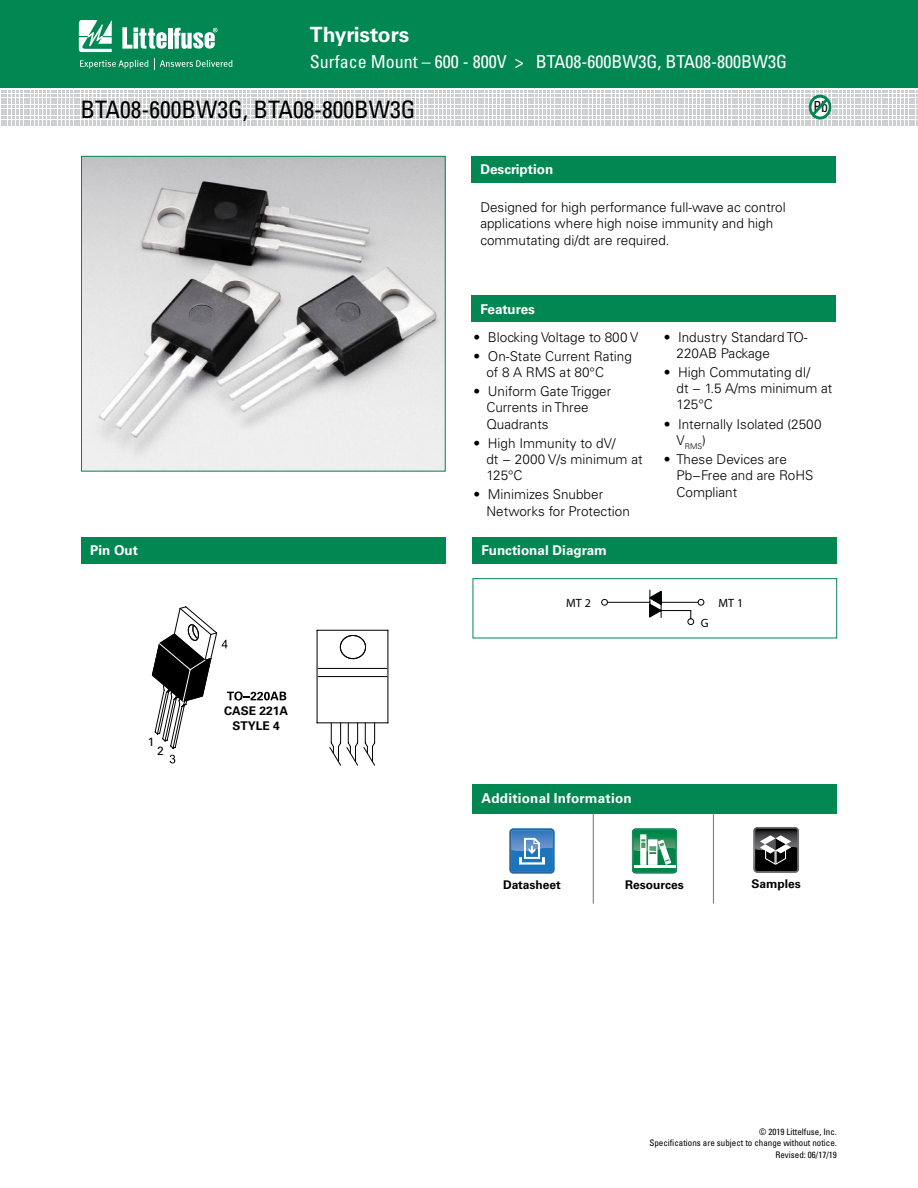
<style>
.page{position:relative;width:918px;height:1188px;background:#fff}
.page>*{position:absolute;margin:0;border:0;box-sizing:border-box;transform-origin:0 0}
.t1{font:condensed 24px "Univers LT Std";color:#000}
.t2{font:700 21px "Univers LT Std";color:#fff}
.t3{font:condensed 18px "Univers LT Std";color:#fff}
.t4{font:condensed 15.3px "Univers LT Std";color:#000;scale:.91 1}
.t5{font:300 13.5px/16.2px "Univers LT Std";color:#000}
.t6{font:700 13.5px "Univers LT Std";color:#fff}
.t7{font:700 12px/14.9px "Univers LT Std";color:#000;text-align:center}
.t8{font:12px "Myriad Pro";color:#000}
.t9{font:12px "Univers LT Std";color:#000}
.t10{font:condensed 9px/10.8px "Univers LT Std";color:#000;text-align:right}
.t11{font:300 7.8px "Univers LT Std";color:#000}
</style>
<div class="page">
<div style="left:0;top:0;width:918px;height:88px;background:#008752"></div>
<svg style="left:79px;top:20px;width:33px;height:32px"></svg>
<hr style="left:168px;top:28px;width:4px;height:21px;background:#fff">
<svg style="left:174px;top:28px;width:44px;height:21px"></svg>
<svg style="left:122px;top:27px;width:45px;height:22px"></svg>
<svg style="left:80px;top:60px;width:68px;height:9px"></svg>
<svg style="left:154px;top:58px;width:78px;height:11px"></svg>
<div style="left:471px;top:295px;width:365px;height:27px;background:#008752"></div>
<div style="left:471px;top:156px;width:365px;height:27px;background:#008752"></div>
<svg style="left:1px;top:91px;width:917px;height:35px"></svg>
<div style="left:473px;top:784px;width:364px;height:29px;background:#008752"></div>
<hr style="left:713px;top:814px;width:1px;height:90px;background:#808285">
<hr style="left:593px;top:814px;width:1px;height:90px;background:#808285">
<svg style="left:753px;top:827px;width:46px;height:46px;background:#4b4b4c"></svg>
<svg style="left:632px;top:828px;width:45px;height:46px"></svg>
<hr style="left:634px;top:865px;width:41px;height:2px;background:#fff">
<svg style="left:509px;top:828px;width:46px;height:46px;background:#518ec5"></svg>
<img style="left:83px;top:158px;width:361px;height:312px">
<div style="left:81px;top:156px;width:365px;height:316px;border:1px solid #008752"></div>
<div style="left:473px;top:537px;width:364px;height:27px;background:#008752"></div>
<div style="left:601px;top:599px;width:7px;height:6px;border:1px solid #000;border-radius:50%"></div>
<svg style="left:602px;top:589px;width:102px;height:36px"></svg>
<div style="left:473px;top:578px;width:364px;height:60px;border:1px solid #008752"></div>
<div style="left:81px;top:537px;width:365px;height:27px;background:#008752"></div>
<svg style="left:170px;top:755px;width:5px;height:8px"></svg>
<svg style="left:152px;top:606px;width:134px;height:143px"></svg>
<hr style="left:388px;top:630px;width:1px;height:93px;background:#000">
<hr style="left:317px;top:630px;width:71px;height:1px;background:#000">
<hr style="left:317px;top:630px;width:1px;height:93px;background:#000">
<hr style="left:317px;top:723px;width:71px;height:1px;background:#000">
<svg style="left:318px;top:635px;width:69px;height:131px"></svg>
<h2 class="t2" style="left:310px;top:23px;width:101px">Thyristors</h2>
<h3 class="t3" style="left:310px;top:51px;width:479px">Surface Mount – 600 - 800V &gt; BTA08-600BW3G, BTA08-800BW3G</h3>
<h1 class="t1" style="left:81px;top:94px;width:336px">BTA08-600BW3G, BTA08-800BW3G</h1>
<p class="t4" style="left:813px;top:97px;width:18px">Pb</p>
<p class="t6" style="left:480px;top:162px;width:74px">Description</p>
<p class="t5" style="left:480px;top:199px;width:307px">Designed for high performance full-wave ac control applications where high noise immunity and high commutating di/dt are required.</p>
<p class="t6" style="left:90px;top:542px;width:50px">Pin Out</p>
<p class="t9" style="left:148px;top:734px;width:8px">1</p>
<p class="t9" style="left:157px;top:744px;width:8px">2</p>
<p class="t7" style="left:224px;top:704px;width:65px">CASE 221A<br>STYLE 4</p>
<p class="t6" style="left:480px;top:301px;width:56px">Features</p>
<p class="t5" style="left:474px;top:329px;width:166px">• Blocking Voltage to 800 V</p>
<p class="t5" style="left:486px;top:348px;width:147px;text-indent:-13px">• On-State Current Rating of 8 A RMS at 80°C</p>
<p class="t5" style="left:486px;top:383px;width:126px;text-indent:-13px">• Uniform Gate Trigger<br>Currents in Three<br>Quadrants</p>
<p class="t5" style="left:486px;top:435px;width:158px;text-indent:-13px">• High Immunity to dV/<br>dt − 2000 V/s minimum at<br>125°C</p>
<p class="t5" style="left:486px;top:487px;width:145px;text-indent:-13px">• Minimizes Snubber<br>Networks for Protection</p>
<p class="t6" style="left:482px;top:542px;width:127px">Functional Diagram</p>
<p class="t8" style="left:566px;top:596px;width:26px">MT 2</p>
<p class="t5" style="left:677px;top:329px;width:133px;text-indent:-13px">• Industry Standard TO-<br>220AB Package</p>
<p class="t5" style="left:677px;top:364px;width:157px;text-indent:-13px">• High Commutating dI/<br>dt − 1.5 A/ms minimum at<br>125°C</p>
<p class="t5" style="left:664px;top:416px;width:159px">• Internally Isolated (2500</p>
<p class="t11" style="left:677px;top:442px;width:31px"><sup>V</sup>RMS<sup>)</sup></p>
<p class="t5" style="left:677px;top:451px;width:138px;text-indent:-13px">• These Devices are<br>Pb−Free and are RoHS<br>Compliant</p>
<p class="t8" style="left:701px;top:616px;width:9px">G</p>
<p class="t8" style="left:718px;top:596px;width:26px">MT 1</p>
<p class="t6" style="left:482px;top:791px;width:152px">Additional Information</p>
<p class="t7" style="left:503px;top:877px;width:59px">Datasheet</p>
<p class="t7" style="left:625px;top:877px;width:60px">Resources</p>
<p class="t7" style="left:752px;top:876px;width:51px">Samples</p>
<p class="t10" style="left:649px;top:1126px;width:189px">© 2019 Littelfuse, Inc.<br>Specifications are subject to change without notice.</p>
<p class="t10" style="left:775px;top:1149px;width:63px">Revised: 06/17/19</p>
</div>
